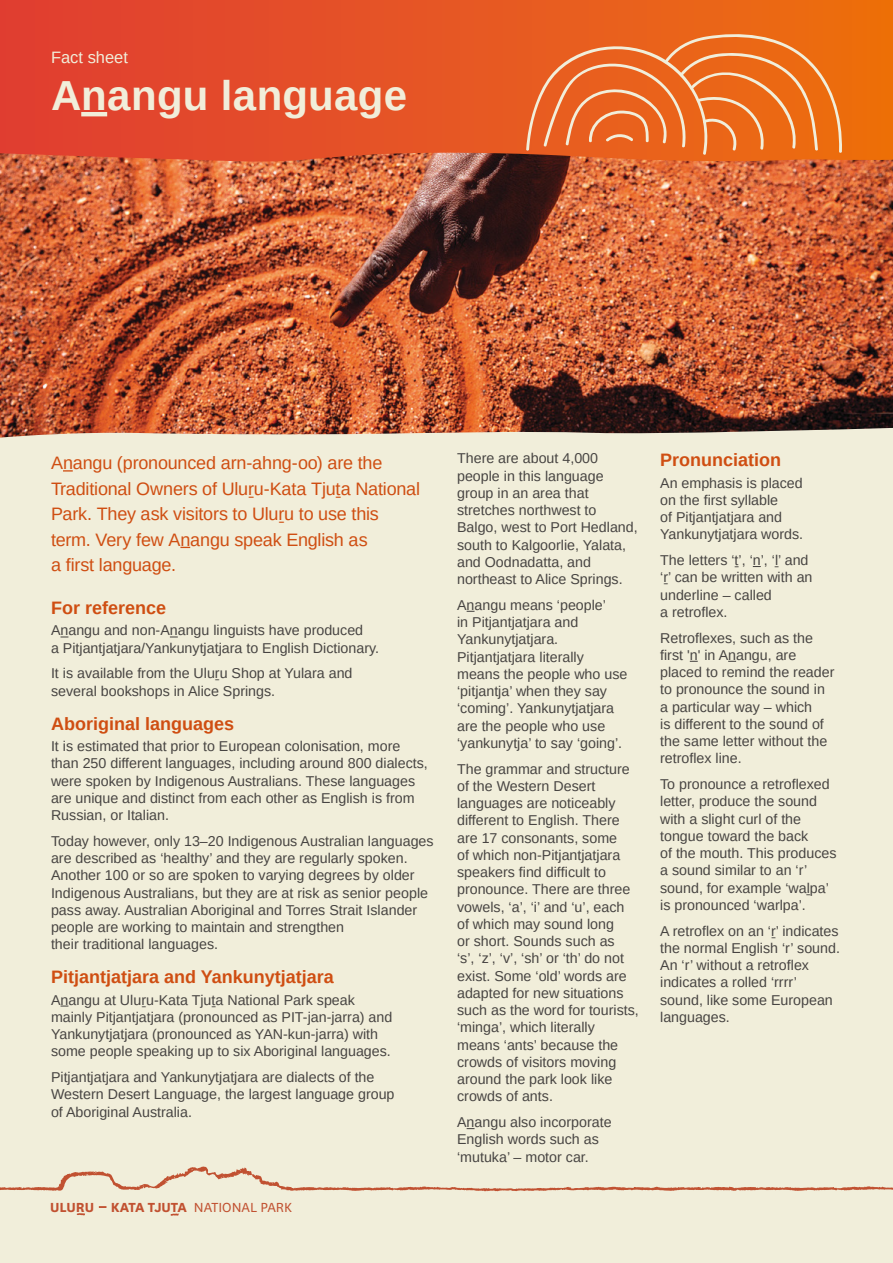
<style>
.page{position:relative;width:893px;height:1263px;background:#fff}
.page>*{position:absolute;margin:0;border:0;box-sizing:border-box;transform-origin:0 0}
.Uluru_Factsheet___Heading{font:700 42px "Arimo";letter-spacing:.005em;color:#f1eeda}
.Uluru_Factsheet___Introduction{font:18px/25.5px "Arimo";letter-spacing:-.01em;color:#cf4e12}
.Uluru_Factsheet___Bodycopy{font:700 18px "Arimo";color:#cf4e12}
.Uluru_Factsheet___Title_Descriptor{font:16.5px "Arimo";color:#f1eeda}
.t1{font:700 15.45px "National";letter-spacing:-.005em;color:#c15131}
.Uluru_Factsheet___Bodycopy-2{font:14.25px/17.2px "Arimo";color:#474442}
.s1{font-weight:400}
</style>
<div class="page">
<div style="left:0;top:438px;width:893px;height:825px;background:#f1eeda"></div>
<img style="left:0;top:163px;width:893px;height:275px">
<svg style="left:0;top:0;width:893px;height:163px;background:#e25126"></svg>
<hr style="left:81px;top:112px;width:26px;height:4px;background:#f1eeda">
<svg style="left:63px;top:470px;width:10px;height:2px"></svg>
<svg style="left:526px;top:31px;width:317px;height:125px;background:#ea732e"></svg>
<svg style="left:77px;top:1213px;width:8px;height:3px"></svg>
<svg style="left:170px;top:1213px;width:9px;height:3px"></svg>
<svg style="left:99px;top:1206px;width:7px;height:2px"></svg>
<svg style="left:0;top:1166px;width:893px;height:26px;background:#ebddc7"></svg>
<p class="Uluru_Factsheet___Title_Descriptor" style="left:51px;top:47px;width:79px">Fact sheet</p>
<p class="Uluru_Factsheet___Heading" style="left:51px;top:66px;width:358px">Anangu language</p>
<p class="Uluru_Factsheet___Introduction" style="left:51px;top:450px;width:371px">Anangu (pronounced arn-ahng-oo) are the Traditional Owners of Uluṟu-Kata Tjuṯa National Park. They ask visitors to Uluṟu to use this term. Very few Anangu speak English as<br>a first language.</p>
<p class="Uluru_Factsheet___Bodycopy" style="left:51px;top:595px;width:117px">For reference</p>
<p class="Uluru_Factsheet___Bodycopy-2" style="left:51px;top:622px;width:330px">Anangu and non-Anangu linguists have produced<br>a Pitjantjatjara/Yankunytjatjara to English Dictionary.</p>
<p class="Uluru_Factsheet___Bodycopy-2" style="left:51px;top:665px;width:303px">It is available from the Uluṟu Shop at Yulara and several bookshops in Alice Springs.</p>
<p class="Uluru_Factsheet___Bodycopy" style="left:51px;top:711px;width:185px">Aboriginal languages</p>
<p class="Uluru_Factsheet___Bodycopy-2" style="left:51px;top:737px;width:378px">It is estimated that prior to European colonisation, more than 250 different languages, including around 800 dialects, were spoken by Indigenous Australians. These languages are unique and distinct from each other as English is from Russian, or Italian.</p>
<p class="Uluru_Factsheet___Bodycopy-2" style="left:51px;top:832px;width:384px">Today however, only 13–20 Indigenous Australian languages are described as ‘healthy’ and they are regularly spoken.<br>Another 100 or so are spoken to varying degrees by older Indigenous Australians, but they are at risk as senior people pass away. Australian Aboriginal and Torres Strait Islander people are working to maintain and strengthen<br>their traditional languages.</p>
<p class="Uluru_Factsheet___Bodycopy" style="left:51px;top:964px;width:284px">Pitjantjatjara and Yankunytjatjara</p>
<p class="Uluru_Factsheet___Bodycopy-2" style="left:51px;top:991px;width:343px">Anangu at Uluṟu-Kata Tjuṯa National Park speak mainly Pitjantjatjara (pronounced as PIT-jan-jarra) and Yankunytjatjara (pronounced as YAN-kun-jarra) with some people speaking up to six Aboriginal languages.</p>
<p class="Uluru_Factsheet___Bodycopy-2" style="left:51px;top:1068px;width:345px">Pitjantjatjara and Yankunytjatjara are dialects of the<br>Western Desert Language, the largest language group of Aboriginal Australia.</p>
<p class="t1" style="left:50px;top:1196px;width:244px">ULURU KATA TJUTA <span class="s1">NATIONAL PARK</span></p>
<p class="Uluru_Factsheet___Bodycopy-2" style="left:457px;top:450px;width:182px">There are about 4,000 people in this language group in an area that stretches northwest to<br>Balgo, west to Port Hedland, south to Kalgoorlie, Yalata, and Oodnadatta, and northeast to Alice Springs.</p>
<p class="Uluru_Factsheet___Bodycopy-2" style="left:457px;top:596px;width:172px">Anangu means ‘people’<br>in Pitjantjatjara and<br>Yankunytjatjara.<br>Pitjantjatjara literally means the people who use ‘pitjantja’ when they say ‘coming’. Yankunytjatjara are the people who use ‘yankunytja’ to say ‘going’.</p>
<p class="Uluru_Factsheet___Bodycopy-2" style="left:457px;top:760px;width:183px">The grammar and structure of the Western Desert languages are noticeably different to English. There are 17 consonants, some<br>of which non-Pitjantjatjara speakers find difficult to pronounce. There are three vowels, ‘a’, ‘i’ and ‘u’, each of which may sound long<br>or short. Sounds such as<br>‘s’, ‘z’, ‘v’, ‘sh’ or ‘th’ do not exist. Some ‘old’ words are adapted for new situations such as the word for tourists, ‘minga’, which literally means ‘ants’ because the crowds of visitors moving around the park look like crowds of ants.</p>
<p class="Uluru_Factsheet___Bodycopy-2" style="left:457px;top:1114px;width:156px">Anangu also incorporate<br>English words such as ‘mutuka’ – motor car.</p>
<p class="Uluru_Factsheet___Bodycopy" style="left:660px;top:447px;width:123px">Pronunciation</p>
<p class="Uluru_Factsheet___Bodycopy-2" style="left:660px;top:474px;width:145px">An emphasis is placed on the first syllable<br>of Pitjantjatjara and<br>Yankunytjatjara words.</p>
<p class="Uluru_Factsheet___Bodycopy-2" style="left:660px;top:551px;width:154px">The letters ‘ṯ’, ‘n’, ‘ḻ’ and ‘ṟ’ can be written with an underline – called<br>a retroflex.</p>
<p class="Uluru_Factsheet___Bodycopy-2" style="left:660px;top:629px;width:176px">Retroflexes, such as the first 'n' in Anangu, are placed to remind the reader to pronounce the sound in a particular way – which<br>is different to the sound of the same letter without the retroflex line.</p>
<p class="Uluru_Factsheet___Bodycopy-2" style="left:660px;top:776px;width:178px">To pronounce a retroflexed letter, produce the sound with a slight curl of the tongue toward the back<br>of the mouth. This produces a sound similar to an ‘r’ sound, for example ‘waḻpa’ is pronounced ‘warlpa’.</p>
<p class="Uluru_Factsheet___Bodycopy-2" style="left:660px;top:922px;width:181px">A retroflex on an ‘ṟ’ indicates the normal English ‘r’ sound.<br>An ‘r’ without a retroflex indicates a rolled ‘rrrr’ sound, like some European languages.</p>
</div>
